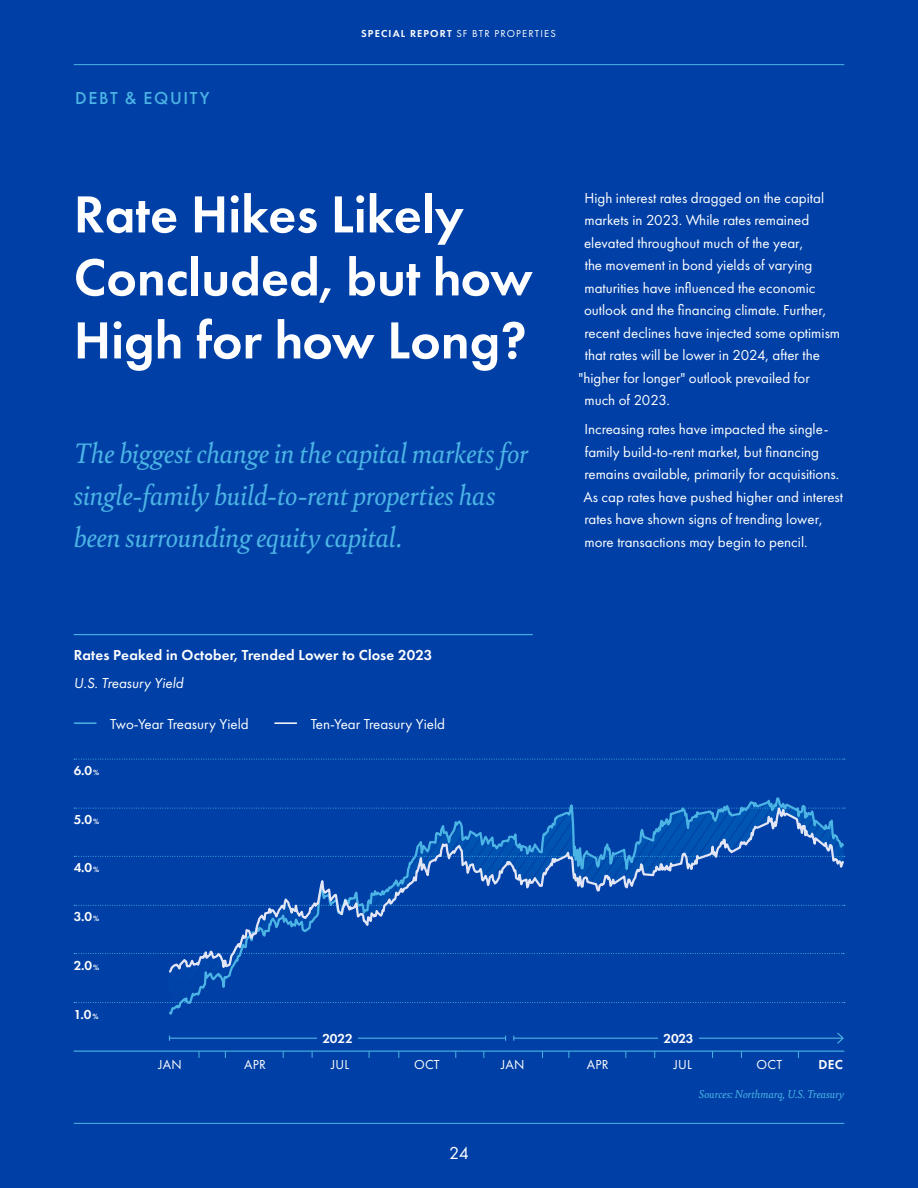
<style>
.page{position:relative;width:918px;height:1188px;background:#0040a6}
.page>*{position:absolute;margin:0;border:0;box-sizing:border-box;transform-origin:0 0}
.t1{font:600 54px/63px "Futura PT";color:#fff}
.ddd{font:italic 30px/42px "Bely";letter-spacing:-.01em;color:#4cb4e5}
.t2{font:500 18px "Futura PT";letter-spacing:.09em;color:#4cb4e5}
.t3{font:18px "Futura PT";color:#fff}
.Paragraph_Style_1{font:15px/22.5px "Futura PT";color:#fff}
.Paragraph_Style_7{font:600 15px "Futura PT";letter-spacing:.01em;color:#fff}
.Paragraph_Style_7-2{font:italic 15px "Futura PT";color:#fff}
.Paragraph_Style_7-3{font:600 13.5px "Futura PT";letter-spacing:-.01em;color:#fff}
.Paragraph_Style_7-4{font:13.5px "Futura PT";letter-spacing:.02em;color:#fff}
.t4{font:italic 12px "Bely";color:#4cb4e5}
.t5{font:10.5px "Futura PT";letter-spacing:.11em;color:#fff}
.s1{font-weight:600}
.s2{font-size:7.8px}
</style>
<div class="page">
<hr style="left:74px;top:634px;width:459px;height:1px;background:#4cb4e5">
<hr style="left:275px;top:722px;width:21px;height:2px;background:#fff">
<hr style="left:74px;top:722px;width:22px;height:2px;background:#4cb4e5">
<hr style="left:699px;top:1038px;width:144px;height:1px;background:#4cb4e5">
<svg style="left:836px;top:1032px;width:8px;height:12px"></svg>
<hr style="left:514px;top:1038px;width:144px;height:1px;background:#4cb4e5">
<hr style="left:358px;top:1038px;width:148px;height:1px;background:#4cb4e5">
<hr style="left:169px;top:1038px;width:148px;height:1px;background:#4cb4e5">
<svg style="left:74px;top:759px;width:771px;height:1px"></svg>
<hr style="left:74px;top:1051px;width:770px;height:1px;background:#4cb4e5">
<svg style="left:167px;top:797px;width:679px;height:218px"></svg>
<svg style="left:167px;top:799px;width:679px;height:183px"></svg>
<hr style="left:74px;top:64px;width:770px;height:1px;background:#4cb4e5">
<hr style="left:74px;top:1123px;width:770px;height:1px;background:#4cb4e5">
<p class="t2" style="left:75px;top:87px;width:136px">DEBT &amp; EQUITY</p>
<p class="t5" style="left:361px;top:27px;width:196px"><span class="s1">SPECIAL REPORT</span> SF BTR PROPERTIES</p>
<p class="t1" style="left:74px;top:182px;width:461px">Rate Hikes Likely<br>Concluded, but how<br>High for how Long?</p>
<p class="Paragraph_Style_1" style="left:584px;top:186px;width:241px">High interest rates dragged on the capital</p>
<p class="Paragraph_Style_1" style="left:584px;top:209px;width:226px">markets in 2023. While rates remained</p>
<p class="Paragraph_Style_1" style="left:584px;top:231px;width:221px">elevated throughout much of the year,</p>
<p class="Paragraph_Style_1" style="left:585px;top:254px;width:229px">the movement in bond yields of varying</p>
<p class="Paragraph_Style_1" style="left:584px;top:276px;width:233px">maturities have influenced the economic</p>
<p class="Paragraph_Style_1" style="left:584px;top:299px;width:244px">outlook and the financing climate. Further,</p>
<p class="Paragraph_Style_1" style="left:584px;top:321px;width:257px">recent declines have injected some optimism</p>
<p class="Paragraph_Style_1" style="left:585px;top:344px;width:237px">that rates will be lower in 2024, after the</p>
<p class="Paragraph_Style_1" style="left:578px;top:366px;width:233px">"higher for longer" outlook prevailed for</p>
<p class="Paragraph_Style_1" style="left:584px;top:389px;width:87px">much of 2023.</p>
<p class="Paragraph_Style_1" style="left:583px;top:418px;width:261px">Increasing rates have impacted the single&shy;family build-to-rent market, but financing remains available, primarily for acquisitions.<br>As cap rates have pushed higher and interest rates have shown signs of trending lower, more transactions may begin to pencil.</p>
<p class="ddd" style="left:74px;top:430px;width:456px">The biggest change in the capital markets for single-family build-to-rent properties has been surrounding equity capital.</p>
<p class="Paragraph_Style_7" style="left:74px;top:646px;width:360px">Rates Peaked in October, Trended Lower to Close 2023</p>
<p class="Paragraph_Style_7-2" style="left:74px;top:674px;width:111px">U.S. Treasury Yield</p>
<p class="Paragraph_Style_1" style="left:110px;top:713px;width:140px">Two-Year Treasury Yield</p>
<p class="Paragraph_Style_1" style="left:311px;top:713px;width:136px">Ten-Year Treasury Yield</p>
<p class="Paragraph_Style_7-3" style="left:74px;top:762px;width:27px">6.0<span class="s2">%</span></p>
<p class="Paragraph_Style_7-3" style="left:74px;top:811px;width:27px">5.0<span class="s2">%</span></p>
<p class="Paragraph_Style_7-3" style="left:74px;top:859px;width:27px">4.0<span class="s2">%</span></p>
<p class="Paragraph_Style_7-3" style="left:74px;top:908px;width:27px">3.0<span class="s2">%</span></p>
<p class="Paragraph_Style_7-3" style="left:74px;top:957px;width:27px">2.0<span class="s2">%</span></p>
<p class="Paragraph_Style_7-3" style="left:74px;top:1006px;width:26px">1.0<span class="s2">%</span></p>
<p class="Paragraph_Style_7-3" style="left:322px;top:1030px;width:32px">2022</p>
<p class="Paragraph_Style_7-3" style="left:663px;top:1030px;width:32px">2023</p>
<p class="Paragraph_Style_7-4" style="left:158px;top:1056px;width:25px">JAN</p>
<p class="Paragraph_Style_7-4" style="left:244px;top:1056px;width:23px">APR</p>
<p class="Paragraph_Style_7-4" style="left:331px;top:1056px;width:20px">JUL</p>
<p class="Paragraph_Style_7-4" style="left:414px;top:1056px;width:27px">OCT</p>
<p class="Paragraph_Style_7-4" style="left:501px;top:1056px;width:25px">JAN</p>
<p class="Paragraph_Style_7-4" style="left:587px;top:1056px;width:23px">APR</p>
<p class="Paragraph_Style_7-4" style="left:674px;top:1056px;width:20px">JUL</p>
<p class="Paragraph_Style_7-4" style="left:757px;top:1056px;width:27px">OCT</p>
<p class="Paragraph_Style_7-3" style="left:819px;top:1056px;width:26px">DEC</p>
<p class="t3" style="left:449px;top:1143px;width:21px">24</p>
<p class="t4" style="left:698px;top:1085px;width:147px">Sources: Northmarq, U.S. Treasury</p>
</div>
